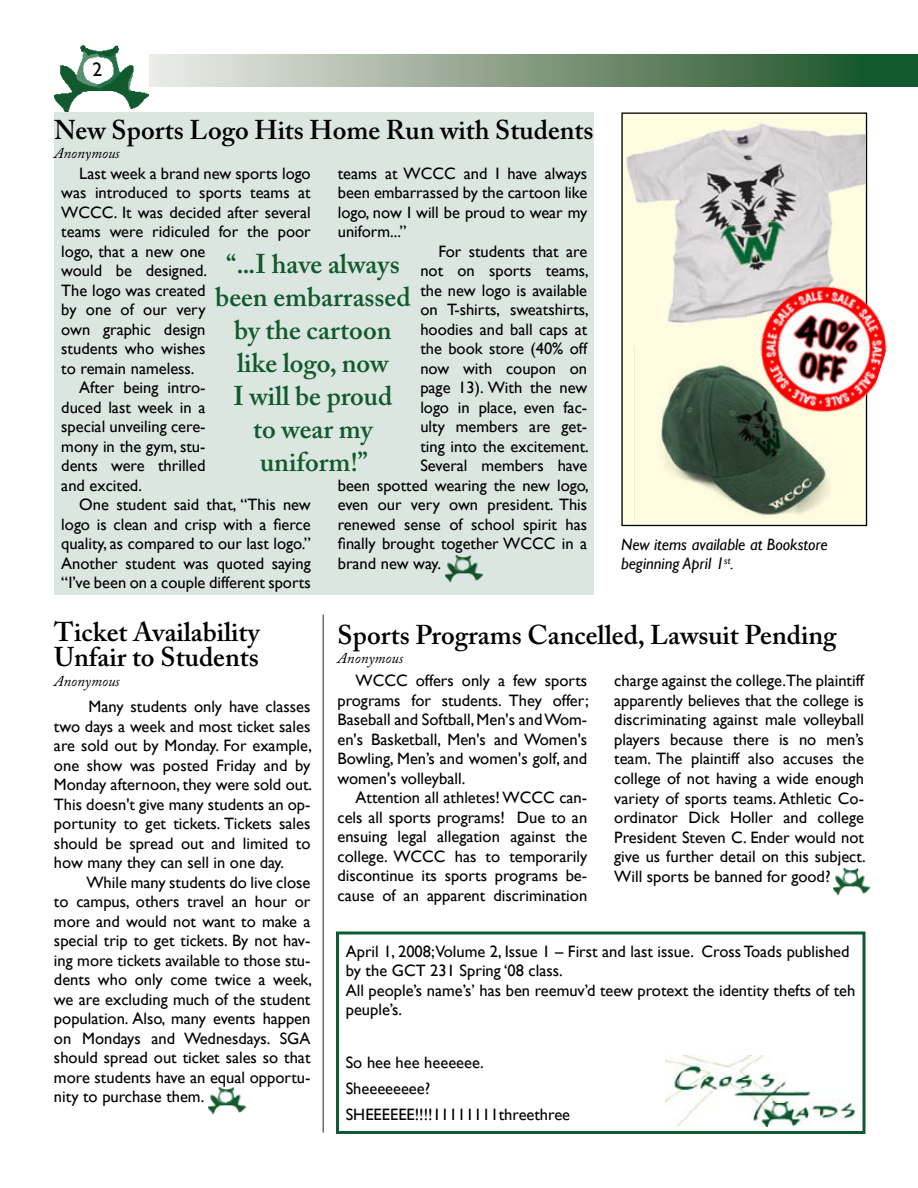
<style>
.page{position:relative;width:918px;height:1188px;background:#fff}
.page>*{position:absolute;margin:0;border:0;box-sizing:border-box;transform-origin:0 0}
.t1{font:600 27px/25.5px "Adobe Caslon Pro";color:#000}
.t2{font:600 27px/33px "Adobe Caslon Pro";color:#11592e;text-align:center}
.t3{font:19.5px "Gill Sans";color:#000}
.t4{font:16.5px/19.5px "Gill Sans";color:#000;text-align:justify}
.t5{font:italic 16.5px/19.5px "Gill Sans";color:#000}
.t6{font:italic 15px "Adobe Caslon Pro";color:#000}
</style>
<div class="page">
<svg style="left:149px;top:54px;width:769px;height:32px;background:#819b82"></svg>
<img style="left:54px;top:45px;width:95px;height:67px">
<div style="left:54px;top:112px;width:540px;height:53px;background:#dbe6e0"></div>
<div style="left:55px;top:162px;width:539px;height:433px;background:#dbe6e0"></div>
<div style="left:622px;top:113px;width:245px;height:412px;background:#fffce1"></div>
<img style="left:659px;top:365px;width:171px;height:151px">
<img style="left:621px;top:121px;width:246px;height:204px">
<img style="left:737px;top:265px;width:150px;height:171px">
<img style="left:665px;top:1055px;width:192px;height:72px">
<div style="left:336px;top:931px;width:530px;height:203px;border:3px solid #11592e"></div>
<img style="left:446px;top:556px;width:36px;height:27px">
<img style="left:833px;top:869px;width:37px;height:27px">
<img style="left:209px;top:1088px;width:36px;height:27px">
<hr style="left:322px;top:615px;width:2px;height:518px;background:#6b6c6f">
<p class="t3" style="left:93px;top:58px;width:11px">2</p>
<h1 class="t1" style="left:54px;top:117px;width:541px">New Sports Logo Hits Home Run with Students</h1>
<p class="t6" style="left:54px;top:144px;width:67px">Anonymous</p>
<p class="t4" style="left:79px;top:163px;width:233px">Last week a brand new sports logo</p>
<p class="t4" style="left:61px;top:183px;width:251px">was introduced to sports teams at</p>
<p class="t4" style="left:61px;top:202px;width:251px">WCCC. It was decided after several</p>
<p class="t4" style="left:61px;top:222px;width:251px">teams were ridiculed for the poor</p>
<p class="t4" style="left:61px;top:241px;width:146px">logo, that a new one</p>
<p class="t4" style="left:61px;top:261px;width:147px">would be designed.</p>
<p class="t4" style="left:61px;top:280px;width:146px">The logo was created</p>
<p class="t4" style="left:61px;top:300px;width:146px">by one of our very</p>
<p class="t4" style="left:61px;top:319px;width:146px">own graphic design</p>
<p class="t4" style="left:61px;top:339px;width:146px">students who wishes</p>
<p class="t4" style="left:61px;top:358px;width:135px">to remain nameless.</p>
<p class="t4" style="left:79px;top:378px;width:128px">After being intro-</p>
<p class="t4" style="left:61px;top:397px;width:146px">duced last week in a</p>
<p class="t4" style="left:61px;top:417px;width:146px">special unveiling cere-</p>
<p class="t4" style="left:61px;top:436px;width:146px">mony in the gym, stu-</p>
<p class="t4" style="left:61px;top:456px;width:146px">dents were thrilled</p>
<p class="t4" style="left:61px;top:475px;width:82px">and excited.</p>
<p class="t4" style="left:79px;top:495px;width:233px">One student said that, “This new</p>
<p class="t4" style="left:61px;top:514px;width:251px">logo is clean and crisp with a fierce</p>
<p class="t4" style="left:61px;top:534px;width:251px">quality, as compared to our last logo.”</p>
<p class="t4" style="left:61px;top:553px;width:251px">Another student was quoted saying</p>
<p class="t4" style="left:61px;top:573px;width:251px">“I’ve been on a couple different sports</p>
<p class="t4" style="left:338px;top:163px;width:251px">teams at WCCC and I have always</p>
<p class="t4" style="left:338px;top:183px;width:251px">been embarrassed by the cartoon like</p>
<p class="t4" style="left:338px;top:202px;width:251px">logo, now I will be proud to wear my</p>
<p class="t4" style="left:338px;top:222px;width:70px">uniform...”</p>
<p class="t4" style="left:438px;top:241px;width:150px">For students that are</p>
<p class="t4" style="left:420px;top:261px;width:170px">not on sports teams,</p>
<p class="t4" style="left:420px;top:280px;width:168px">the new logo is available</p>
<p class="t4" style="left:420px;top:300px;width:170px">on T-shirts, sweatshirts,</p>
<p class="t4" style="left:420px;top:319px;width:168px">hoodies and ball caps at</p>
<p class="t4" style="left:420px;top:339px;width:168px">the book store (40% off</p>
<p class="t4" style="left:420px;top:358px;width:168px">now with coupon on</p>
<p class="t4" style="left:420px;top:378px;width:168px">page 13). With the new</p>
<p class="t4" style="left:420px;top:397px;width:168px">logo in place, even fac-</p>
<p class="t4" style="left:420px;top:417px;width:168px">ulty members are get-</p>
<p class="t4" style="left:420px;top:436px;width:170px">ting into the excitement.</p>
<p class="t4" style="left:420px;top:456px;width:168px">Several members have</p>
<p class="t4" style="left:338px;top:475px;width:253px">been spotted wearing the new logo,</p>
<p class="t4" style="left:338px;top:495px;width:251px">even our very own president. This</p>
<p class="t4" style="left:338px;top:514px;width:251px">renewed sense of school spirit has</p>
<p class="t4" style="left:338px;top:534px;width:251px">finally brought together WCCC in a</p>
<p class="t4" style="left:338px;top:553px;width:105px">brand new way.</p>
<h1 class="t2" style="left:215px;top:247px;width:197px">“...I have always been embarrassed by the cartoon like logo, now<br>I will be proud<br>to wear my uniform!”</h1>
<p class="t5" style="left:621px;top:534px;width:208px">New items available at Bookstore beginning April 1<sup>st</sup>.</p>
<h1 class="t1" style="left:54px;top:619px;width:207px">Ticket Availability<br>Unfair to Students</h1>
<p class="t6" style="left:54px;top:672px;width:67px">Anonymous</p>
<p class="t4" style="left:54px;top:697px;width:260px;text-indent:35px">Many students only have classes two days a week and most ticket sales are sold out by Monday. For example, one show was posted Friday and by Monday afternoon, they were sold out.<br>This doesn't give many students an op&shy;portunity to get tickets. Tickets sales should be spread out and limited to how many they can sell in one day.</p>
<p class="t4" style="left:54px;top:872px;width:260px;text-indent:32px">While many students do live close to campus, others travel an hour or more and would not want to make a special trip to get tickets. By not hav&shy;ing more tickets available to those stu&shy;dents who only come twice a week, we are excluding much of the student population. Also, many events happen on Mondays and Wednesdays. SGA should spread out ticket sales so that more students have an equal opportu&shy;nity to purchase them.</p>
<h1 class="t1" style="left:338px;top:622px;width:501px">Sports Programs Cancelled, Lawsuit Pending</h1>
<p class="t6" style="left:338px;top:649px;width:67px">Anonymous</p>
<p class="t4" style="left:338px;top:671px;width:253px;text-indent:18px">WCCC offers only a few sports programs for students. They offer; Baseball and Softball, Men's and Wom&shy;en's Basketball, Men's and Women's Bowling, Men’s and women's golf, and women's volleyball.</p>
<p class="t4" style="left:338px;top:788px;width:251px;text-indent:18px">Attention all athletes! WCCC can&shy;cels all sports programs! Due to an ensuing legal allegation against the college. WCCC has to temporarily discontinue its sports programs be&shy;cause of an apparent discrimination</p>
<p class="t4" style="left:614px;top:671px;width:253px">charge against the college.The plaintiff apparently believes that the college is discriminating against male volleyball players because there is no men’s team. The plaintiff also accuses the college of not having a wide enough variety of sports teams. Athletic Co&shy;ordinator Dick Holler and college President Steven C. Ender would not give us further detail on this subject.<br>Will sports be banned for good?</p>
<p class="t4" style="left:346px;top:941px;width:511px;text-align:left">April 1, 2008;Volume 2, Issue 1 – First and last issue. Cross Toads published by the GCT 231 Spring ‘08 class.<br>All people’s name’s’ has ben reemuv’d teew protext the identity thefts of teh peuple’s.</p>
<p class="t4" style="left:346px;top:1049px;width:226px;line-height:26.2px;text-align:left">So hee hee heeeeee.<br>Sheeeeeeee?<br>SHEEEEEE!!!!11111111threethree</p>
</div>
